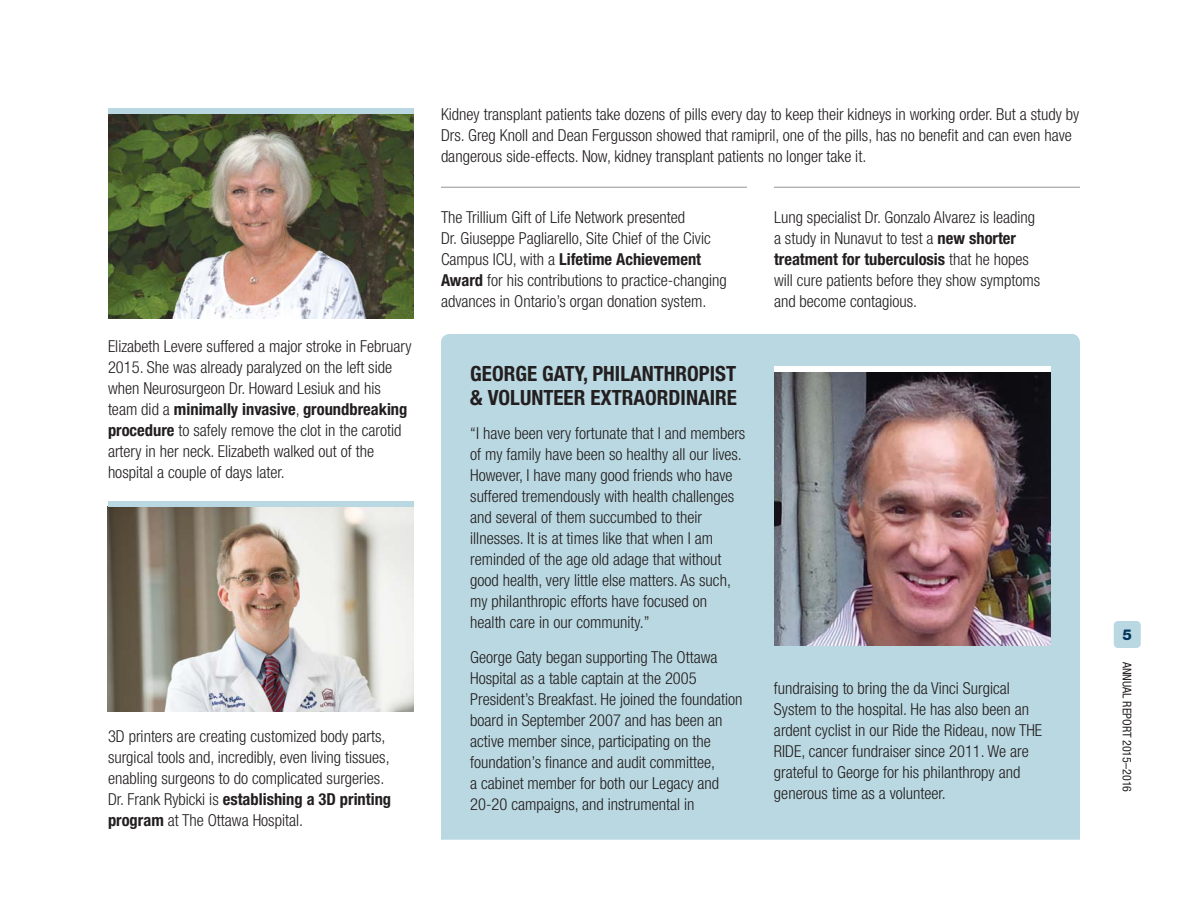
<style>
.page{position:relative;width:1188px;height:918px;background:#fff}
.page>*{position:absolute;margin:0;border:0;box-sizing:border-box;transform-origin:0 0}
.t1{font:700 condensed 21px/24px "Helvetica Neue LT Std";color:#231f20}
.Body{font:300 condensed 16.5px/21px "Helvetica Neue LT Std";color:#231f20}
.t2{font:800 15px "Helvetica Neue LT Std";color:#003660}
.t3{font:condensed 12px "Helvetica Neue LT Std";color:#231f20}
.s1{font-weight:700}
</style>
<div class="page">
<div style="left:441px;top:334px;width:639px;height:506px;background:#bad8e1"></div>
<img style="left:108px;top:113px;width:306px;height:206px">
<img style="left:108px;top:506px;width:306px;height:205px">
<div style="left:108px;top:108px;width:306px;height:5px;background:#bad8e1"></div>
<div style="left:108px;top:501px;width:306px;height:5px;background:#bad8e1"></div>
<hr style="left:441px;top:187px;width:306px;height:1px;background:#939598">
<hr style="left:774px;top:187px;width:306px;height:1px;background:#939598">
<img style="left:774px;top:371px;width:277px;height:275px">
<div style="left:774px;top:366px;width:277px;height:5px;background:#fff"></div>
<div style="left:1114px;top:621px;width:27px;height:27px;background:#bad8e1;border-radius:4px"></div>
<p class="Body" style="left:108px;top:336px;width:305px">Elizabeth Levere suffered a major stroke in February 2015. She was already paralyzed on the left side when Neurosurgeon Dr. Howard Lesiuk and his team did a <span class="s1">minimally invasive</span>, <span class="s1">groundbreaking procedure</span> to safely remove the clot in the carotid artery in her neck. Elizabeth walked out of the hospital a couple of days later.</p>
<p class="Body" style="left:108px;top:726px;width:285px">3D printers are creating customized body parts, surgical tools and, incredibly, even living tissues, enabling surgeons to do complicated surgeries.<br>Dr. Frank Rybicki is <span class="s1">establishing a 3D printing program</span> at The Ottawa Hospital.</p>
<p class="Body" style="left:441px;top:103px;width:640px">Kidney transplant patients take dozens of pills every day to keep their kidneys in working order. But a study by<br>Drs. Greg Knoll and Dean Fergusson showed that ramipril, one of the pills, has no benefit and can even have dangerous side-effects. Now, kidney transplant patients no longer take it.</p>
<p class="Body" style="left:441px;top:207px;width:287px">The Trillium Gift of Life Network presented<br>Dr. Giuseppe Pagliarello, Site Chief of the Civic Campus ICU, with a <span class="s1">Lifetime Achievement Award</span> for his contributions to practice-changing advances in Ontario’s organ donation system.</p>
<p class="Body" style="left:774px;top:207px;width:268px">Lung specialist Dr. Gonzalo Alvarez is leading a study in Nunavut to test a <span class="s1">new shorter treatment for tuberculosis</span> that he hopes will cure patients before they show symptoms and become contagious.</p>
<h4 class="t1" style="left:470px;top:361px;width:268px">GEORGE GATY, PHILANTHROPIST &amp; VOLUNTEER EXTRAORDINAIRE</h4>
<p class="Body" style="left:470px;top:423px;width:277px">“I have been very fortunate that I and members of my family have been so healthy all our lives.<br>However, I have many good friends who have suffered tremendously with health challenges and several of them succumbed to their illnesses. It is at times like that when I am reminded of the age old adage that without good health, very little else matters. As such, my philanthropic efforts have focused on health care in our community.”</p>
<p class="Body" style="left:470px;top:646px;width:274px">George Gaty began supporting The Ottawa Hospital as a table captain at the 2005<br>President’s Breakfast. He joined the foundation board in September 2007 and has been an active member since, participating on the foundation’s finance and audit committee,<br>a cabinet member for both our Legacy and 20-20 campaigns, and instrumental in</p>
<p class="Body" style="left:774px;top:678px;width:270px">fundraising to bring the da Vinci Surgical System to the hospital. He has also been an ardent cyclist in our Ride the Rideau, now THE RIDE, cancer fundraiser since 2011. We are grateful to George for his philanthropy and generous time as a volunteer.</p>
<p class="t2" style="left:1123px;top:626px;width:11px">5</p>
<p class="t3" style="left:1134px;top:662px;width:132px;rotate:90deg">ANNUAL REPORT 2015–2016</p>
</div>
